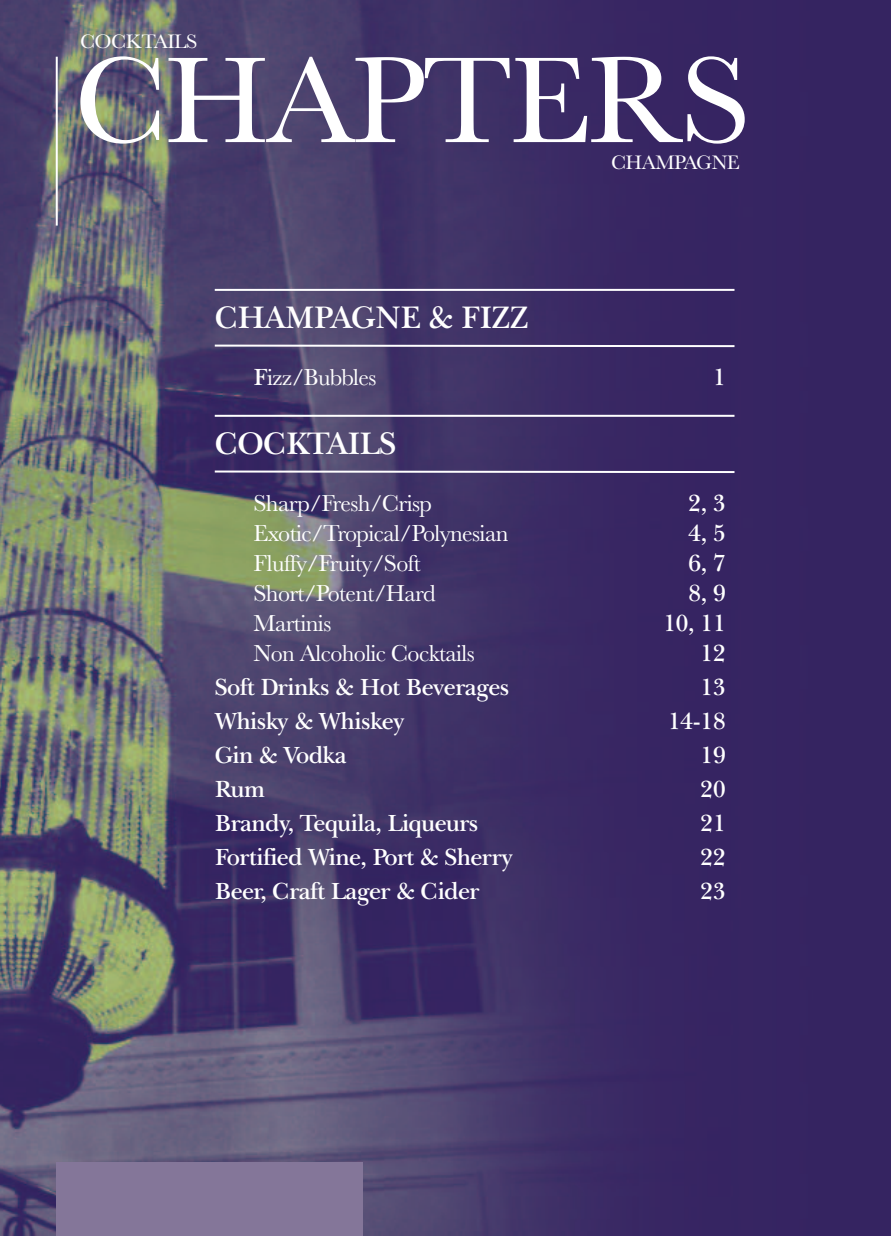
<style>
.page{position:relative;width:891px;height:1236px;background:#fff}
.page>*{position:absolute;margin:0;border:0;box-sizing:border-box;transform-origin:0 0}
.t1{font:127px "Baskerville";letter-spacing:-.025em;color:#fff}
.t2{font:600 32px "New Baskerville IT Cby BT";letter-spacing:-.025em;color:#fff}
.t3{font:600 24px "New Baskerville IT Cby BT";letter-spacing:-.025em;color:#fff}
.t4{font:24px "Baskerville";letter-spacing:-.025em;color:#fff}
.t5{font:20.2px "Baskerville";letter-spacing:-.025em;color:#fff}
.s1{font-family:"New Baskerville IT Cby BT";font-weight:600}
</style>
<div class="page">
<img style="left:0;top:0;width:890px;height:1236px">
<hr style="left:215px;top:289px;width:519px;height:2px;background:#fff">
<hr style="left:215px;top:345px;width:519px;height:2px;background:#fff">
<hr style="left:215px;top:415px;width:519px;height:2px;background:#fff">
<hr style="left:215px;top:470px;width:519px;height:3px;background:#fff">
<hr style="left:56px;top:57px;width:2px;height:169px;background:#fff">
<div style="left:57px;top:1162px;width:306px;height:74px;background:#847699"></div>
<p class="t5" style="left:80px;top:29px;width:119px">COCKTAILS</p>
<h1 class="t1" style="left:74px;top:24px;width:678px">CHAPTERS</h1>
<h2 class="t2" style="left:215px;top:305px;width:315px">CHAMPAGNE &amp; FIZZ</h2>
<p class="t5" style="left:611px;top:150px;width:130px">CHAMPAGNE</p>
<p class="t4" style="left:253px;top:363px;width:124px"><span class="s1">F</span>izz/Bubbles</p>
<p class="t3" style="left:712px;top:368px;width:15px">1</p>
<h2 class="t2" style="left:215px;top:431px;width:183px">COCKTAILS</h2>
<p class="t4" style="left:253px;top:489px;width:180px">Sharp/Fresh/Crisp</p>
<p class="t3" style="left:688px;top:494px;width:39px">2, 3</p>
<p class="t4" style="left:253px;top:519px;width:256px">Exotic/Tropical/Polynesian</p>
<p class="t3" style="left:688px;top:524px;width:39px">4, 5</p>
<p class="t4" style="left:253px;top:549px;width:169px">Fluffy/Fruity/Soft</p>
<p class="t3" style="left:688px;top:554px;width:39px">6, 7</p>
<p class="t4" style="left:253px;top:579px;width:184px">Short/Potent/Hard</p>
<p class="t3" style="left:688px;top:584px;width:39px">8, 9</p>
<p class="t4" style="left:253px;top:609px;width:79px">Martinis</p>
<p class="t3" style="left:662px;top:614px;width:64px">10, 11</p>
<p class="t4" style="left:253px;top:639px;width:223px">Non Alcoholic Cocktails</p>
<p class="t3" style="left:700px;top:644px;width:27px">12</p>
<p class="t3" style="left:215px;top:678px;width:296px">Soft Drinks &amp; Hot Beverages</p>
<p class="t3" style="left:700px;top:678px;width:27px">13</p>
<p class="t3" style="left:215px;top:712px;width:192px">Whisky &amp; Whiskey</p>
<p class="t3" style="left:667px;top:712px;width:60px">14-18</p>
<p class="t3" style="left:215px;top:746px;width:133px">Gin &amp; Vodka</p>
<p class="t3" style="left:700px;top:746px;width:27px">19</p>
<p class="t3" style="left:215px;top:780px;width:52px">Rum</p>
<p class="t3" style="left:700px;top:780px;width:27px">20</p>
<p class="t3" style="left:215px;top:814px;width:265px">Brandy, Tequila, Liqueurs</p>
<p class="t3" style="left:700px;top:814px;width:27px">21</p>
<p class="t3" style="left:215px;top:848px;width:300px">Fortified Wine, Port &amp; Sherry</p>
<p class="t3" style="left:699px;top:848px;width:27px">22</p>
<p class="t3" style="left:215px;top:882px;width:266px">Beer, Craft Lager &amp; Cider</p>
<p class="t3" style="left:699px;top:882px;width:27px">23</p>
</div>
